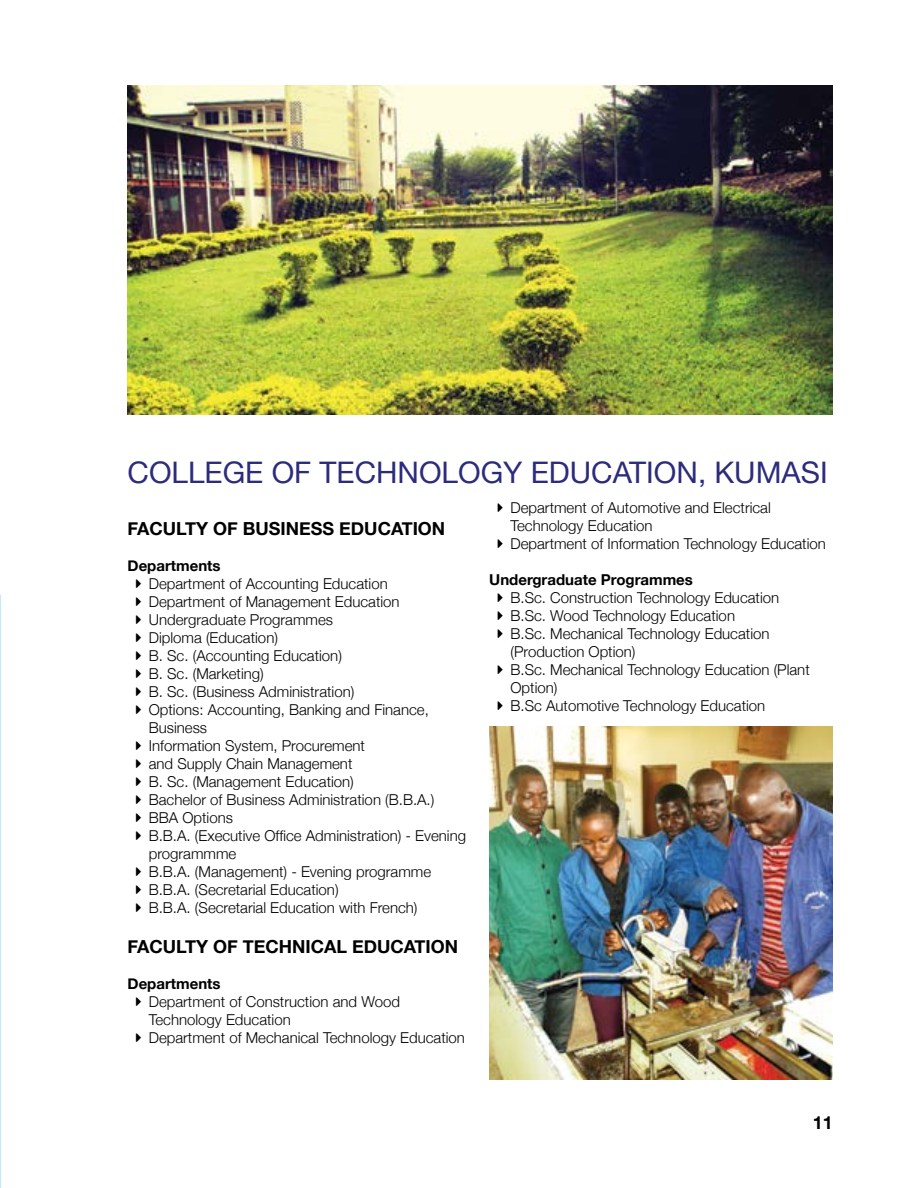
<style>
.page{position:relative;width:918px;height:1188px;background:#fff}
.page>*{position:absolute;margin:0;border:0;box-sizing:border-box;transform-origin:0 0}
.t1{font:29.7px "Helvetica Neue";color:#2c2b7c}
.t2{font:700 18px "Helvetica Neue";color:#000}
.t3{font:300 15px/18px "Helvetica Neue";color:#000}
.t4{font:700 15px "Helvetica Neue";color:#000}
</style>
<div class="page">
<img style="left:128px;top:85px;width:705px;height:330px">
<img style="left:489px;top:726px;width:344px;height:354px">
<img style="left:0;top:594px;width:1px;height:594px">
<h1 class="t1" style="left:128px;top:454px;width:423px">CO LLEG E O F TECHNO LOGY EDU</h1>
<h1 class="t1" style="left:591px;top:454px;width:238px">CATION , KUMASI</h1>
<p class="t2" style="left:128px;top:517px;width:319px">FACULTY OF BUSINESS EDUCATION</p>
<p class="t4" style="left:128px;top:556px;width:95px">Departments</p>
<p class="t3" style="left:149px;top:574px;width:319px">Department of Accounting Education<br>Department of Management Education<br>Undergraduate Programmes<br>Diploma (Education)<br>B. Sc. (Accounting Education)<br>B. Sc. (Marketing)<br>B. Sc. (Business Administration)<br>Options: Accounting, Banking and Finance,<br>Business<br>Information System, Procurement<br>and Supply Chain Management<br>B. Sc. (Management Education)<br>Bachelor of Business Administration (B.B.A.)<br>BBA Options<br>B.B.A. (Executive Office Administration) - Evening programmme<br>B.B.A. (Management) - Evening programme<br>B.B.A. (Secretarial Education)<br>B.B.A. (Secretarial Education with French)</p>
<p class="t2" style="left:128px;top:935px;width:23px">Faculty</p>
<p class="t2" style="left:213px;top:935px;width:54px">of Technical</p>
<p class="t2" style="left:352px;top:935px;width:25px">Education</p>
<p class="t4" style="left:128px;top:974px;width:95px">Departments</p>
<p class="t3" style="left:149px;top:992px;width:318px">Department of Construction and Wood<br>Technology Education<br>Department of Mechanical Technology Education</p>
<p class="t3" style="left:511px;top:499px;width:317px">Department of Automotive and Electrical<br>Technology Education<br>Department of Information Technology Education</p>
<p class="t4" style="left:489px;top:571px;width:205px">Undergraduate Programmes</p>
<p class="t3" style="left:511px;top:589px;width:301px">B.Sc. Construction Technology Education B.Sc. Wood Technology Education<br>B.Sc. Mechanical Technology Education (Production Option)<br>B.Sc. Mechanical Technology Education (Plant Option)<br>B.Sc Automotive Technology Education</p>
<p class="t2" style="left:813px;top:1112px;width:22px">11</p>
</div>
